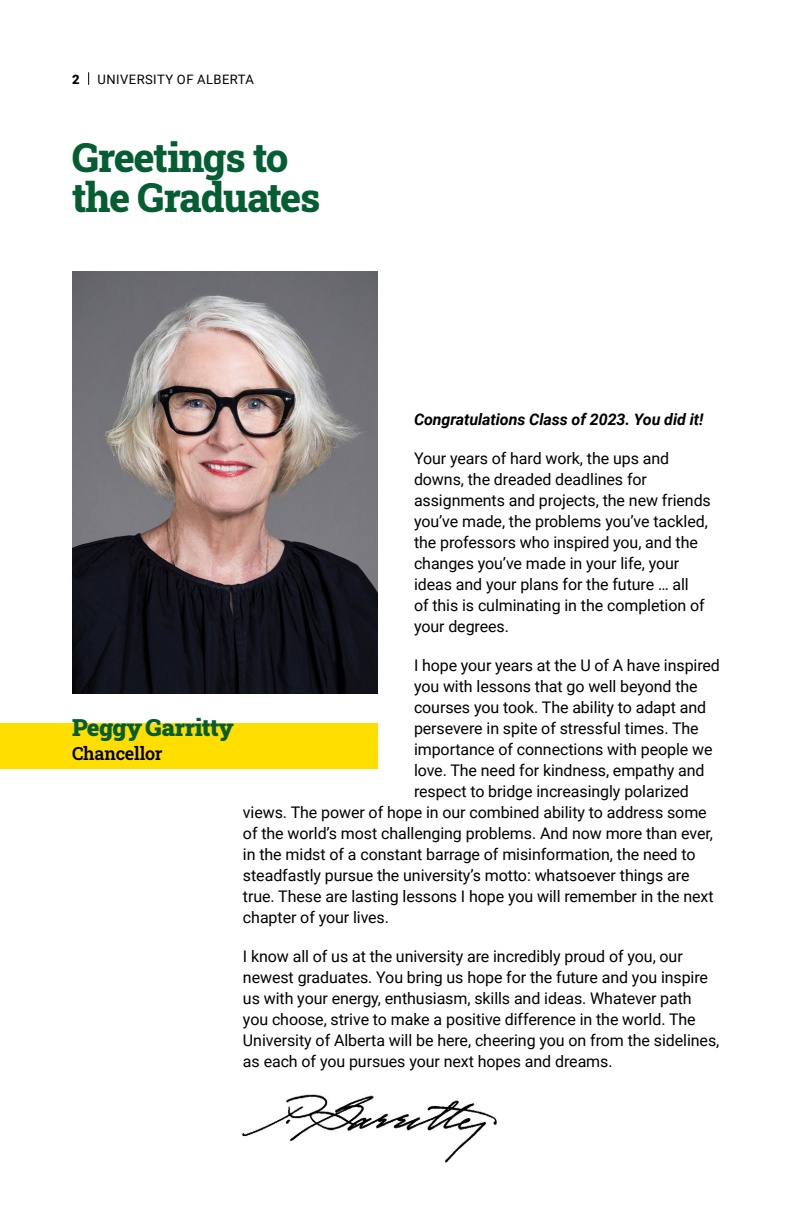
<style>
.page{position:relative;width:792px;height:1224px;background:#fff}
.page>*{position:absolute;margin:0;border:0;box-sizing:border-box;transform-origin:0 0}
.t1{font:800 40px/40px "Roboto Slab";letter-spacing:-.03em;color:#055d32}
.t2{font:900 24px "Roboto Slab";letter-spacing:-.02em;color:#055d32}
.t3{font:600 18px "Roboto Slab";letter-spacing:-.015em;color:#000}
.t4{font:16px/21px "Roboto";letter-spacing:-.005em;color:#000}
.t5{font:italic 700 16px "Roboto";letter-spacing:-.005em;color:#000}
.t6{font:13px "Roboto";letter-spacing:.035em;color:#000}
.t7{font:900 13px "Roboto";color:#000}
</style>
<div class="page">
<div style="left:0;top:724px;width:378px;height:45px;background:#ffde00"></div>
<img style="left:72px;top:271px;width:306px;height:422px">
<img style="left:242px;top:1094px;width:255px;height:69px">
<svg style="left:88px;top:72px;width:1px;height:13px"></svg>
<p class="t7" style="left:72px;top:70px;width:9px">2</p>
<p class="t6" style="left:98px;top:70px;width:158px">UNIVERSITY OF ALBERTA</p>
<h1 class="t1" style="left:72px;top:137px;width:250px">Greetings to the Graduates</h1>
<h2 class="t2" style="left:72px;top:710px;width:164px">Peggy Garritty</h2>
<p class="t3" style="left:72px;top:741px;width:92px">Chancellor</p>
<p class="t5" style="left:414px;top:408px;width:291px">Congratulations Class of 2023. You did it!</p>
<p class="t4" style="left:414px;top:447px;width:298px">Your years of hard work, the ups and downs, the dreaded deadlines for assignments and projects, the new friends you’ve made, the problems you’ve tackled, the professors who inspired you, and the changes you’ve made in your life, your ideas and your plans for the future … all<br>of this is culminating in the completion of your degrees.</p>
<p class="t4" style="left:414px;top:654px;width:307px">I hope your years at the U of A have inspired</p>
<p class="t4" style="left:414px;top:675px;width:285px">you with lessons that go well beyond the</p>
<p class="t4" style="left:414px;top:696px;width:294px">courses you took. The ability to adapt and</p>
<p class="t4" style="left:414px;top:717px;width:286px">persevere in spite of stressful times. The</p>
<p class="t4" style="left:414px;top:738px;width:300px">importance of connections with people we</p>
<p class="t4" style="left:414px;top:759px;width:292px">love. The need for kindness, empathy and</p>
<p class="t4" style="left:414px;top:780px;width:276px">respect to bridge increasingly polarized</p>
<p class="t4" style="left:243px;top:801px;width:465px">views. The power of hope in our combined ability to address some</p>
<p class="t4" style="left:243px;top:822px;width:472px">of the world’s most challenging problems. And now more than ever,</p>
<p class="t4" style="left:243px;top:843px;width:454px">in the midst of a constant barrage of misinformation, the need to</p>
<p class="t4" style="left:243px;top:864px;width:448px">steadfastly pursue the university’s motto: whatsoever things are</p>
<p class="t4" style="left:243px;top:885px;width:472px">true. These are lasting lessons I hope you will remember in the next</p>
<p class="t4" style="left:243px;top:906px;width:148px">chapter of your lives.</p>
<p class="t4" style="left:243px;top:945px;width:478px">I know all of us at the university are incredibly proud of you, our newest graduates. You bring us hope for the future and you inspire us with your energy, enthusiasm, skills and ideas. Whatever path you choose, strive to make a positive difference in the world. The University of Alberta will be here, cheering you on from the sidelines, as each of you pursues your next hopes and dreams.</p>
</div>
